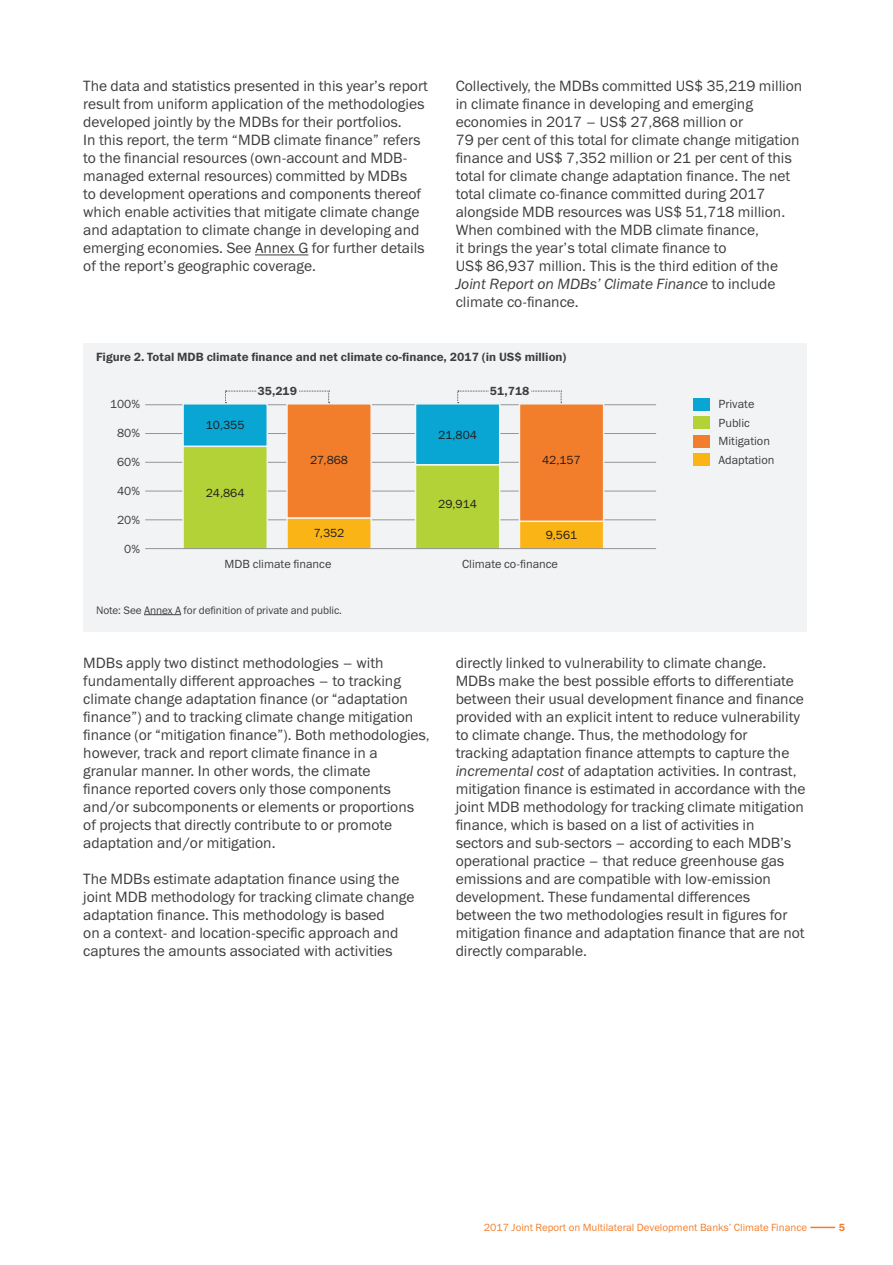
<style>
.page{position:relative;width:893px;height:1265px;background:#fff}
.page>*{position:absolute;margin:0;border:0;box-sizing:border-box;transform-origin:0 0}
.t1{font:15px/18px "Franklin Gothic Book ITC";color:#3e3e3f}
.t2{font:12px "Franklin Gothic Demi ITC";color:#3e3e3f}
.t3{font:11.85px/18.6px "Franklin Gothic Book ITC";color:#3e3e3f}
.t4{font:11.85px "Franklin Gothic Book ITC";color:#231f20}
.t5{font:11.85px "Franklin Gothic Demi ITC";color:#3e3e3f}
.t6{font:10.8px "Franklin Gothic Book ITC";letter-spacing:-.005em;color:#3e3e3f}
.t7{font:10.5px "Franklin Gothic Book ITC";color:#f27e2b}
.t8{font:10.5px "Franklin Gothic Demi ITC";color:#f27e2b}
.s1{font-style:italic}
.s2{font-family:"Franklin Gothic Book Cond ITC"}
</style>
<div class="page">
<div style="left:83px;top:343px;width:723px;height:288px;background:#f2f3f4"></div>
<hr style="left:144px;top:614px;width:37px;height:1px;background:#3e3e3f">
<hr style="left:255px;top:254px;width:53px;height:1px;background:#3e3e3f">
<hr style="left:145px;top:404px;width:510px;height:1px;background:#939598">
<hr style="left:145px;top:462px;width:510px;height:1px;background:#939598">
<hr style="left:145px;top:491px;width:510px;height:1px;background:#939598">
<hr style="left:145px;top:433px;width:510px;height:1px;background:#939598">
<hr style="left:145px;top:519px;width:510px;height:1px;background:#939598">
<div style="left:692px;top:398px;width:17px;height:12px;background:#09a5d3"></div>
<div style="left:692px;top:416px;width:17px;height:13px;background:#b3d237"></div>
<div style="left:692px;top:435px;width:17px;height:13px;background:#f27e2b"></div>
<div style="left:692px;top:453px;width:17px;height:13px;background:#fbb416"></div>
<div style="left:286px;top:517px;width:86px;height:33px;background:#fbb416;border:1px solid #f2f3f4"></div>
<div style="left:286px;top:403px;width:86px;height:115px;background:#f27e2b;border:1px solid #f2f3f4"></div>
<div style="left:182px;top:445px;width:86px;height:105px;background:#b3d237;border:1px solid #f2f3f4"></div>
<div style="left:182px;top:403px;width:86px;height:44px;background:#09a5d3;border:1px solid #f2f3f4"></div>
<div style="left:414px;top:464px;width:86px;height:86px;background:#b3d237;border:1px solid #f2f3f4"></div>
<div style="left:414px;top:403px;width:86px;height:62px;background:#09a5d3;border:1px solid #f2f3f4"></div>
<div style="left:518px;top:520px;width:86px;height:30px;background:#fbb416;border:1px solid #f2f3f4"></div>
<div style="left:518px;top:403px;width:86px;height:119px;background:#f27e2b;border:1px solid #f2f3f4"></div>
<svg style="left:457px;top:391px;width:105px;height:12px"></svg>
<div style="left:489px;top:386px;width:41px;height:12px;background:#f2f3f4"></div>
<svg style="left:225px;top:391px;width:104px;height:12px"></svg>
<div style="left:257px;top:386px;width:41px;height:12px;background:#f2f3f4"></div>
<hr style="left:145px;top:548px;width:510px;height:1px;background:#939598">
<hr style="left:810px;top:1226px;width:24px;height:2px;background:#f27e2b">
<p class="t1" style="left:83px;top:77px;width:346px">The data and statistics presented in this year’s report result from uniform application of the methodologies developed jointly by the MDBs for their portfolios.<br>In this report, the term “MDB climate finance” refers to the financial resources (own-account and MDB&shy;managed external resources) committed by MDBs<br>to development operations and components thereof which enable activities that mitigate climate change and adaptation to climate change in developing and emerging economies. See Annex G for further details of the report’s geographic coverage.</p>
<p class="t1" style="left:455px;top:77px;width:348px">Collectively, the MDBs committed US$ 35,219 million in climate finance in developing and emerging economies in 2017 – US$ 27,868 million or<br>79 per cent of this total for climate change mitigation finance and US$ 7,352 million or 21 per cent of this total for climate change adaptation finance. The net total climate co-finance committed during 2017 alongside MDB resources was US$ 51,718 million.<br>When combined with the MDB climate finance,<br>it brings the year’s total climate finance to<br>US$ 86,937 million. This is the third edition of the <span class="s1">Joint Report on MDBs’ Climate Finance</span> to include climate co-finance.</p>
<p class="t2" style="left:96px;top:350px;width:471px">Figure 2. Total MDB climate finance and net climate co-finance, 2017 (in US$ million)</p>
<p class="t3" style="left:110px;top:394px;width:31px">100%</p>
<p class="t3" style="left:117px;top:423px;width:24px">80%</p>
<p class="t3" style="left:117px;top:452px;width:24px">60%</p>
<p class="t3" style="left:117px;top:481px;width:24px">40%</p>
<p class="t3" style="left:117px;top:510px;width:24px">20%</p>
<p class="t3" style="left:124px;top:539px;width:17px">0%</p>
<p class="t4" style="left:206px;top:417px;width:40px">10,355</p>
<p class="t5" style="left:257px;top:384px;width:41px">35,219</p>
<p class="t4" style="left:206px;top:485px;width:40px">24,864</p>
<p class="t4" style="left:310px;top:452px;width:39px">27,868</p>
<p class="t4" style="left:313px;top:525px;width:32px">7,352</p>
<p class="t4" style="left:438px;top:427px;width:40px">21,804</p>
<p class="t5" style="left:489px;top:384px;width:41px">51,718</p>
<p class="t4" style="left:542px;top:452px;width:40px">42,157</p>
<p class="t4" style="left:438px;top:497px;width:40px">29,914</p>
<p class="t4" style="left:545px;top:527px;width:33px">9,561</p>
<p class="t3" style="left:224px;top:554px;width:108px">MDB climate finance</p>
<p class="t3" style="left:462px;top:554px;width:97px">Climate co-finance</p>
<p class="t6" style="left:96px;top:603px;width:247px">Note: See Annex A for definition of private and public.</p>
<p class="t3" style="left:718px;top:394px;width:58px">Private<br>Public<br>Mitigation<br>Adaptation</p>
<p class="t1" style="left:83px;top:653px;width:348px">MDBs apply two distinct methodologies – with fundamentally different approaches – to tracking climate change adaptation finance (or <span class="s2">“</span>adaptation finance”) and to tracking climate change mitigation finance (or <span class="s2">“</span>mitigation finance”). Both methodologies, however, track and report climate finance in a granular manner. In other words, the climate<br>finance reported covers only those components and/or subcomponents or elements or proportions of projects that directly contribute to or promote adaptation and/or mitigation.</p>
<p class="t1" style="left:83px;top:869px;width:332px">The MDBs estimate adaptation finance using the joint MDB methodology for tracking climate change adaptation finance. This methodology is based<br>on a context- and location-specific approach and captures the amounts associated with activities</p>
<p class="t1" style="left:455px;top:653px;width:351px">directly linked to vulnerability to climate change.<br>MDBs make the best possible efforts to differentiate between their usual development finance and finance provided with an explicit intent to reduce vulnerability to climate change. Thus, the methodology for<br>tracking adaptation finance attempts to capture the <span class="s1">incremental cost</span> of adaptation activities. In contrast, mitigation finance is estimated in accordance with the joint MDB methodology for tracking climate mitigation finance, which is based on a list of activities in sectors and sub-sectors – according to each MDB’s operational practice – that reduce greenhouse gas emissions and are compatible with low-emission development. These fundamental differences between the two methodologies result in figures for mitigation finance and adaptation finance that are not directly comparable.</p>
<p class="t7" style="left:483px;top:1220px;width:324px">2017 Joint Report on Multilateral Development Banks’ Climate Finance</p>
<p class="t8" style="left:838px;top:1220px;width:8px">5</p>
</div>
